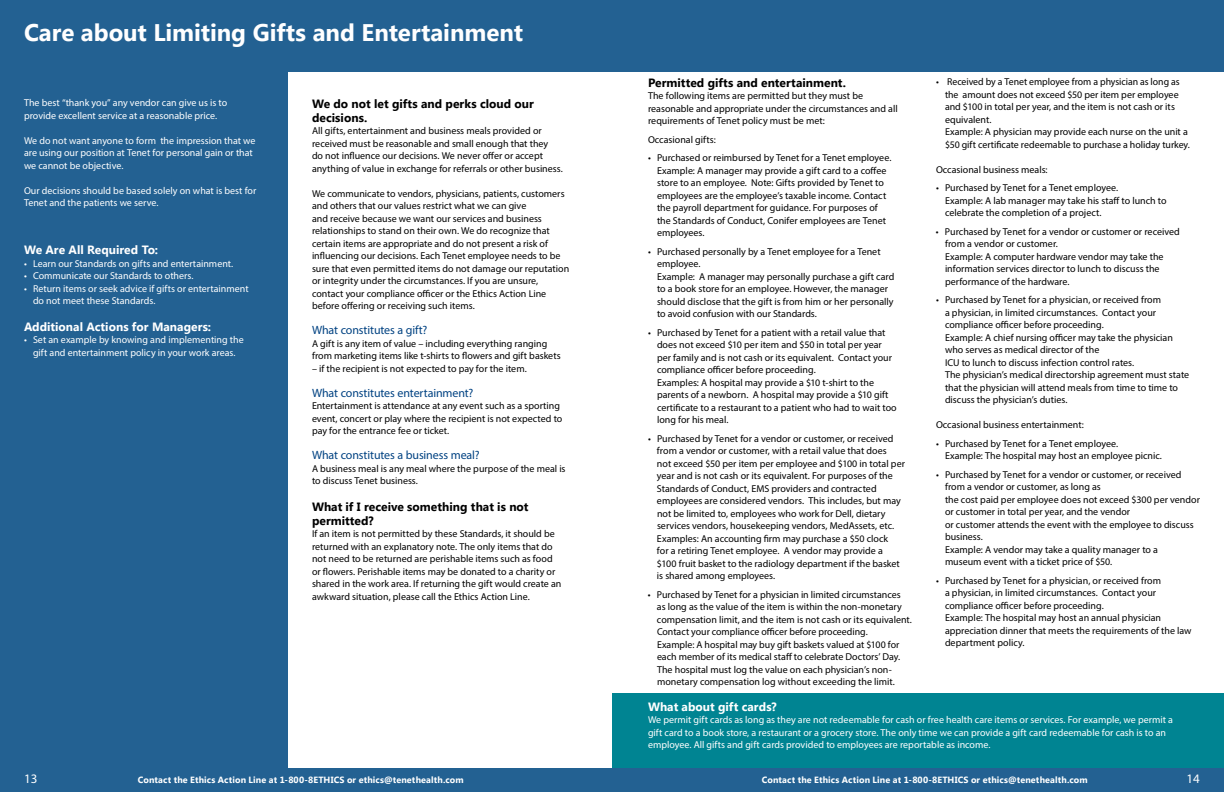
<style>
.page{position:relative;width:1224px;height:792px;background:#fff}
.page>*{position:absolute;margin:0;border:0;box-sizing:border-box;transform-origin:0 0}
.t1{font:700 24px "Segoe UI";letter-spacing:-.005em;color:#fff}
.t2{font:13px "Myriad Pro";color:#fff}
.t3{font:700 12px/14px "Segoe UI";color:#000}
.t4{font:12px "Myriad Pro";letter-spacing:-.01em;color:#004282}
.t5{font:700 12px "Segoe UI";color:#fff}
.t6{font:10px/12.5px "Myriad Pro";color:#000}
.t7{font:10px/12.5px "Myriad Pro";color:#fff}
.t8{font:700 9px "Segoe UI";letter-spacing:.015em;color:#fff}
</style>
<div class="page">
<div style="left:0;top:0;width:288px;height:792px;background:#236192"></div>
<div style="left:612px;top:693px;width:612px;height:99px;background:#008492"></div>
<div style="left:0;top:0;width:1224px;height:72px;background:#236192"></div>
<div style="left:0;top:768px;width:1224px;height:24px;background:#236192"></div>
<h1 class="t1" style="left:24px;top:16px;width:501px">Care about Limiting Gifts and Entertainment</h1>
<p class="t7" style="left:24px;top:96px;width:205px">The best “thank you” any vendor can give us is to provide excellent service at a reasonable price.</p>
<p class="t7" style="left:24px;top:134px;width:233px">We do not want anyone to form the impression that we are using our position at Tenet for personal gain or that we cannot be objective.</p>
<p class="t7" style="left:24px;top:184px;width:234px">Our decisions should be based solely on what is best for<br>Tenet and the patients we serve.</p>
<p class="t5" style="left:24px;top:241px;width:136px">We Are All Required To:</p>
<p class="t7" style="left:24px;top:257px;width:211px">• Learn our Standards on gifts and entertainment.</p>
<p class="t7" style="left:24px;top:270px;width:171px">• Communicate our Standards to others.</p>
<p class="t7" style="left:33px;top:282px;width:217px;text-indent:-9px">• Return items or seek advice if gifts or entertainment do not meet these Standards.</p>
<p class="t5" style="left:24px;top:318px;width:189px">Additional Actions for Managers:</p>
<p class="t7" style="left:24px;top:334px;width:221px;text-align:center">• Set an example by knowing and implementing the gift and entertainment policy in your work areas.</p>
<p class="t3" style="left:312px;top:96px;width:223px">We do not let gifts and perks cloud our decisions.</p>
<p class="t6" style="left:312px;top:124px;width:252px">All gifts, entertainment and business meals provided or received must be reasonable and small enough that they<br>do not influence our decisions. We never offer or accept anything of value in exchange for referrals or other business.</p>
<p class="t6" style="left:312px;top:187px;width:259px">We communicate to vendors, physicians, patients, customers and others that our values restrict what we can give<br>and receive because we want our services and business relationships to stand on their own. We do recognize that certain items are appropriate and do not present a risk of influencing our decisions. Each Tenet employee needs to be sure that even permitted items do not damage our reputation or integrity under the circumstances. If you are unsure, contact your compliance officer or the Ethics Action Line before offering or receiving such items.</p>
<p class="t4" style="left:312px;top:323px;width:117px">What constitutes a gift?</p>
<p class="t6" style="left:312px;top:337px;width:250px">A gift is any item of value – including everything ranging from marketing items like t-shirts to flowers and gift baskets</p>
<p class="t6" style="left:312px;top:362px;width:216px">– if the recipient is not expected to pay for the item.</p>
<p class="t4" style="left:312px;top:385px;width:163px">What constitutes entertainment?</p>
<p class="t6" style="left:312px;top:399px;width:252px">Entertainment is attendance at any event such as a sporting event, concert or play where the recipient is not expected to pay for the entrance fee or ticket.</p>
<p class="t4" style="left:312px;top:448px;width:169px">What constitutes a business meal?</p>
<p class="t6" style="left:312px;top:462px;width:255px">A business meal is any meal where the purpose of the meal is to discuss Tenet business.</p>
<p class="t3" style="left:312px;top:499px;width:218px">What if I receive something that is not permitted?</p>
<p class="t6" style="left:312px;top:527px;width:251px">If an item is not permitted by these Standards, it should be returned with an explanatory note. The only items that do not need to be returned are perishable items such as food or flowers. Perishable items may be donated to a charity or shared in the work area. If returning the gift would create an awkward situation, please call the Ethics Action Line.</p>
<p class="t3" style="left:648px;top:75px;width:200px">Permitted gifts and entertainment.</p>
<p class="t6" style="left:648px;top:90px;width:251px">The following items are permitted but they must be reasonable and appropriate under the circumstances and all requirements of Tenet policy must be met:</p>
<p class="t6" style="left:648px;top:133px;width:69px">Occasional gifts:</p>
<p class="t6" style="left:657px;top:152px;width:236px;text-indent:-9px">• Purchased or reimbursed by Tenet for a Tenet employee.<br>Example: A manager may provide a gift card to a coffee store to an employee. Note: Gifts provided by Tenet to employees are the employee’s taxable income. Contact the payroll department for guidance. For purposes of the Standards of Conduct, Conifer employees are Tenet employees.</p>
<p class="t6" style="left:657px;top:245px;width:239px;text-indent:-9px">• Purchased personally by a Tenet employee for a Tenet employee.<br>Example: A manager may personally purchase a gift card to a book store for an employee. However, the manager should disclose that the gift is from him or her personally to avoid confusion with our Standards.</p>
<p class="t6" style="left:657px;top:326px;width:241px;text-indent:-9px">• Purchased by Tenet for a patient with a retail value that does not exceed $10 per item and $50 in total per year per family and is not cash or its equivalent. Contact your compliance officer before proceeding.<br>Examples: A hospital may provide a $10 t-shirt to the parents of a newborn. A hospital may provide a $10 gift certificate to a restaurant to a patient who had to wait too long for his meal.</p>
<p class="t6" style="left:657px;top:432px;width:249px;text-indent:-9px">• Purchased by Tenet for a vendor or customer, or received from a vendor or customer, with a retail value that does<br>not exceed $50 per item per employee and $100 in total per year and is not cash or its equivalent. For purposes of the Standards of Conduct, EMS providers and contracted employees are considered vendors. This includes, but may not be limited to, employees who work for Dell, dietary services vendors, housekeeping vendors, MedAssets, etc.<br>Examples: An accounting firm may purchase a $50 clock<br>for a retiring Tenet employee. A vendor may provide a $100 fruit basket to the radiology department if the basket is shared among employees.</p>
<p class="t6" style="left:657px;top:588px;width:256px;text-indent:-9px">• Purchased by Tenet for a physician in limited circumstances as long as the value of the item is within the non-monetary compensation limit, and the item is not cash or its equivalent.<br>Contact your compliance officer before proceeding.<br>Example: A hospital may buy gift baskets valued at $100 for each member of its medical staff to celebrate Doctors’ Day.<br>The hospital must log the value on each physician’s non&shy;monetary compensation log without exceeding the limit.</p>
<p class="t6" style="left:945px;top:76px;width:246px;text-indent:-9px">• Received by a Tenet employee from a physician as long as the amount does not exceed $50 per item per employee and $100 in total per year, and the item is not cash or its equivalent.<br>Example: A physician may provide each nurse on the unit a $50 gift certificate redeemable to purchase a holiday turkey.</p>
<p class="t6" style="left:936px;top:163px;width:113px">Occasional business meals:</p>
<p class="t6" style="left:945px;top:182px;width:223px;text-indent:-9px">• Purchased by Tenet for a Tenet employee.<br>Example: A lab manager may take his staff to lunch to celebrate the completion of a project.</p>
<p class="t6" style="left:945px;top:225px;width:236px;text-indent:-9px">• Purchased by Tenet for a vendor or customer or received from a vendor or customer.<br>Example: A computer hardware vendor may take the information services director to lunch to discuss the performance of the hardware.</p>
<p class="t6" style="left:945px;top:294px;width:246px;text-indent:-9px">• Purchased by Tenet for a physician, or received from<br>a physician, in limited circumstances. Contact your compliance officer before proceeding.<br>Example: A chief nursing officer may take the physician who serves as medical director of the<br>ICU to lunch to discuss infection control rates.<br>The physician’s medical directorship agreement must state that the physician will attend meals from time to time to discuss the physician’s duties.</p>
<p class="t6" style="left:936px;top:419px;width:149px">Occasional business entertainment:</p>
<p class="t6" style="left:945px;top:437px;width:219px;text-indent:-9px">• Purchased by Tenet for a Tenet employee.<br>Example: The hospital may host an employee picnic.</p>
<p class="t6" style="left:945px;top:468px;width:256px;text-indent:-9px">• Purchased by Tenet for a vendor or customer, or received from a vendor or customer, as long as<br>the cost paid per employee does not exceed $300 per vendor or customer in total per year, and the vendor<br>or customer attends the event with the employee to discuss business.<br>Example: A vendor may take a quality manager to a<br>museum event with a ticket price of $50.</p>
<p class="t6" style="left:945px;top:574px;width:248px;text-indent:-9px">• Purchased by Tenet for a physician, or received from<br>a physician, in limited circumstances. Contact your compliance officer before proceeding.<br>Example: The hospital may host an annual physician appreciation dinner that meets the requirements of the law department policy.</p>
<p class="t5" style="left:648px;top:698px;width:130px">What about gift cards?</p>
<p class="t7" style="left:648px;top:713px;width:527px">We permit gift cards as long as they are not redeemable for cash or free health care items or services. For example, we permit a gift card to a book store, a restaurant or a grocery store. The only time we can provide a gift card redeemable for cash is to an employee. All gifts and gift cards provided to employees are reportable as income.</p>
<h2 class="t2" style="left:24px;top:771px;width:15px">13</h2>
<p class="t8" style="left:138px;top:773px;width:328px">Contact the Ethics Action Line at 1-800-8ETHICS or ethics@tenethealth.com</p>
<p class="t8" style="left:762px;top:773px;width:328px">Contact the Ethics Action Line at 1-800-8ETHICS or ethics@tenethealth.com</p>
<h2 class="t2" style="left:1187px;top:771px;width:15px">14</h2>
</div>
